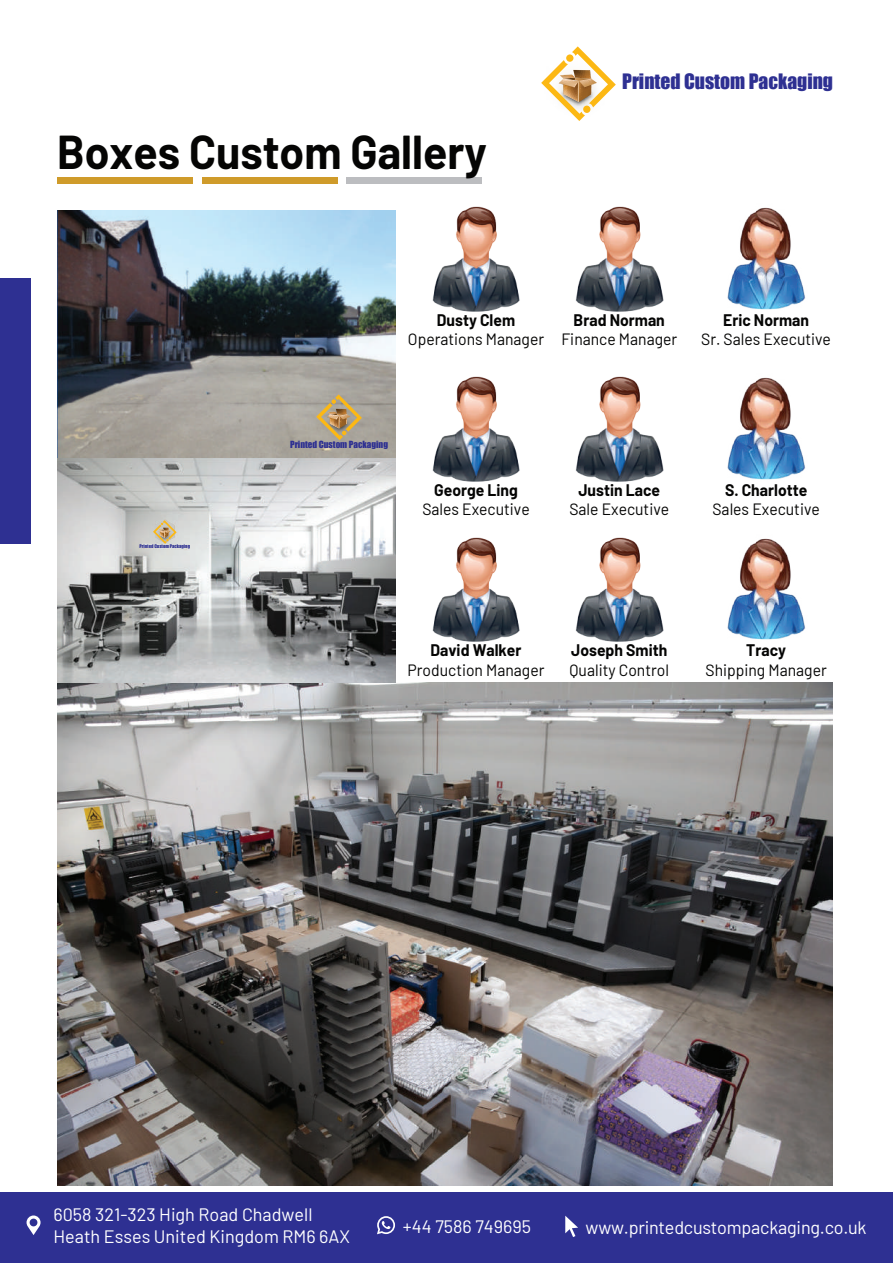
<style>
.page{position:relative;width:893px;height:1263px;background:#fff}
.page>*{position:absolute;margin:0;border:0;box-sizing:border-box;transform-origin:0 0}
.t1{font:700 46.5px "Barlow";color:#050504;scale:.96 1}
.t2{font:19.5px "Impact";color:#2e3092}
.t3{font:18px/21.6px "Barlow";color:#fff}
.t4{font:16.35px "Barlow";color:#050504;scale:.96 1}
.t5{font:700 16.35px "Barlow";color:#050504;scale:.96 1}
.t6{font:9px "Impact";color:#2e3092}
.t7{font:4.65px "Impact";color:#2e3092}
</style>
<div class="page">
<div style="left:0;top:278px;width:30px;height:266px;background:#2e3092"></div>
<div style="left:57px;top:177px;width:135px;height:6px;background:#cf9b2a"></div>
<div style="left:202px;top:177px;width:135px;height:6px;background:#cf9b2a"></div>
<div style="left:347px;top:177px;width:135px;height:6px;background:#bcbdc0"></div>
<img style="left:57px;top:683px;width:776px;height:502px">
<img style="left:432px;top:206px;width:88px;height:106px">
<img style="left:576px;top:206px;width:88px;height:106px">
<img style="left:727px;top:207px;width:79px;height:103px">
<img style="left:432px;top:376px;width:88px;height:106px">
<img style="left:576px;top:376px;width:88px;height:106px">
<img style="left:727px;top:377px;width:79px;height:103px">
<img style="left:432px;top:537px;width:88px;height:105px">
<img style="left:575px;top:537px;width:89px;height:105px">
<img style="left:727px;top:538px;width:78px;height:102px">
<svg style="left:541px;top:46px;width:75px;height:75px"></svg>
<div style="left:566px;top:54px;width:7px;height:8px;background:#fcb814;border-radius:50%"></div>
<div style="left:583px;top:106px;width:7px;height:7px;background:#fcb814;border-radius:50%"></div>
<div style="left:0;top:1193px;width:893px;height:70px;background:#2e3092"></div>
<svg style="left:27px;top:1215px;width:14px;height:20px"></svg>
<svg style="left:565px;top:1216px;width:13px;height:21px"></svg>
<svg style="left:377px;top:1216px;width:18px;height:18px"></svg>
<img style="left:57px;top:211px;width:338px;height:472px">
<img style="left:106px;top:588px;width:117px;height:4px">
<img style="left:219px;top:476px;width:4px;height:112px">
<img style="left:106px;top:476px;width:113px;height:112px">
<svg style="left:142px;top:520px;width:45px;height:30px"></svg>
<img style="left:275px;top:368px;width:121px;height:115px">
<img style="left:285px;top:360px;width:111px;height:116px">
<img style="left:276px;top:360px;width:117px;height:115px">
<svg style="left:316px;top:394px;width:46px;height:46px;background:#b7a278"></svg>
<h1 class="t1" style="left:57px;top:118px;width:449px">Boxes Custom Gallery</h1>
<p class="t2" style="left:622px;top:66px;width:212px">Printed Custom Packaging</p>
<p class="t7" style="left:140px;top:542px;width:52px">Printed Custom Packaging</p>
<p class="t5" style="left:437px;top:308px;width:83px">Dusty Clem</p>
<p class="t4" style="left:408px;top:328px;width:143px">Operations Manager</p>
<p class="t5" style="left:574px;top:308px;width:97px">Brad Norman</p>
<p class="t4" style="left:561px;top:328px;width:122px">Finance Manager</p>
<p class="t5" style="left:723px;top:308px;width:91px">Eric Norman</p>
<p class="t4" style="left:701px;top:328px;width:137px">Sr. Sales Executive</p>
<p class="t6" style="left:290px;top:437px;width:99px">Printed Custom Packaging</p>
<p class="t5" style="left:434px;top:478px;width:89px">George Ling</p>
<p class="t4" style="left:422px;top:498px;width:113px">Sales Executive</p>
<p class="t5" style="left:578px;top:478px;width:86px">Justin Lace</p>
<p class="t4" style="left:569px;top:498px;width:105px">Sale Executive</p>
<p class="t5" style="left:725px;top:478px;width:87px">S. Charlotte</p>
<p class="t4" style="left:712px;top:498px;width:113px">Sales Executive</p>
<p class="t5" style="left:430px;top:638px;width:96px">David Walker</p>
<p class="t4" style="left:408px;top:658px;width:144px">Production Manager</p>
<p class="t5" style="left:571px;top:638px;width:102px">Joseph Smith</p>
<p class="t4" style="left:570px;top:658px;width:105px">Quality Control</p>
<p class="t5" style="left:746px;top:638px;width:43px">Tracy</p>
<p class="t4" style="left:705px;top:658px;width:128px">Shipping Manager</p>
<p class="t3" style="left:53px;top:1202px;width:298px">6058 321-323 High Road Chadwell<br>Heath Esses United Kingdom RM6 6AX</p>
<p class="t3" style="left:403px;top:1214px;width:130px">+44 7586 749695</p>
<p class="t3" style="left:586px;top:1215px;width:283px">www.printedcustompackaging.co.uk</p>
</div>
